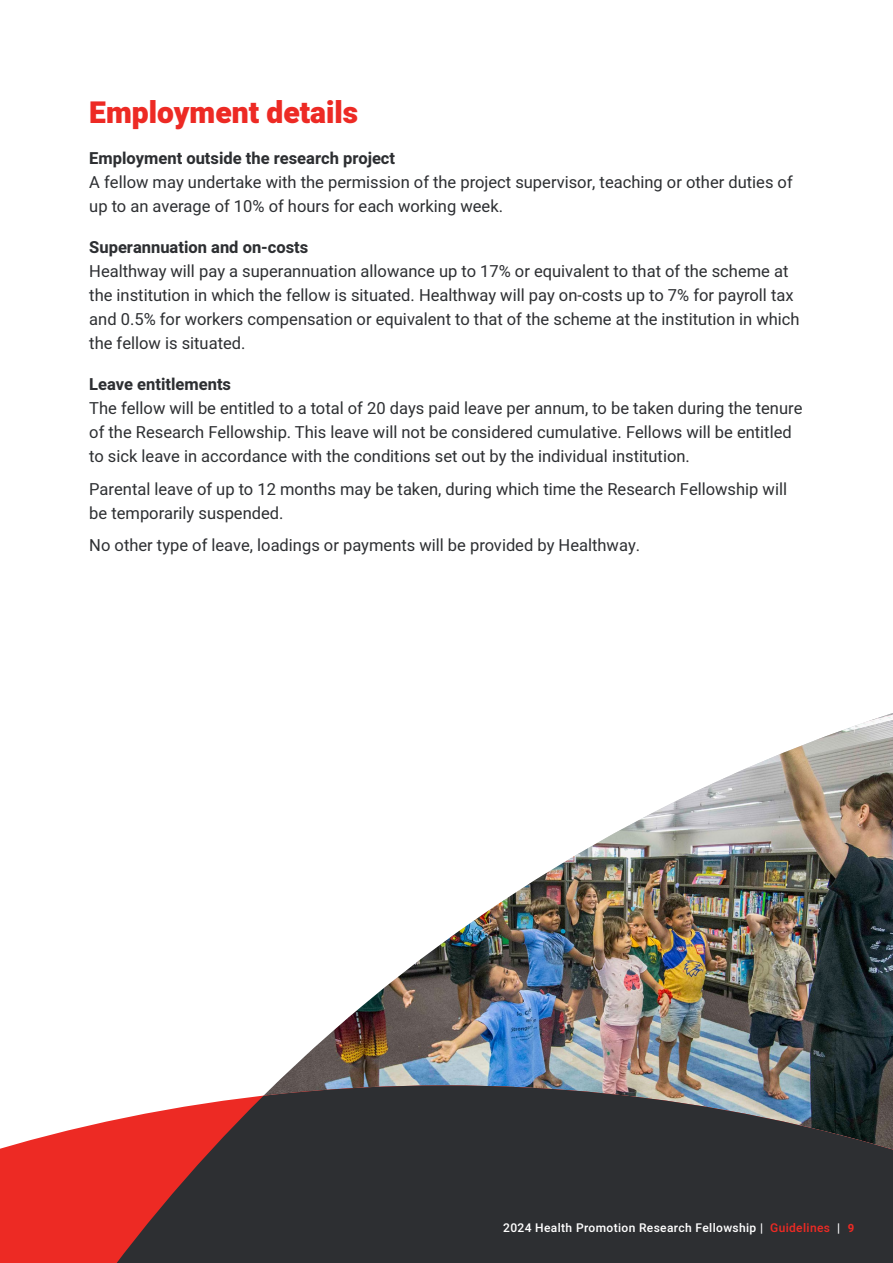
<style>
.page{position:relative;width:893px;height:1263px;background:#fff}
.page>*{position:absolute;margin:0;border:0;box-sizing:border-box;transform-origin:0 0}
.t1{font:900 30px "Heebo";color:#ed2a24}
.t2{font:16.5px/24px "Heebo";color:#2d2f32}
.t3{font:700 16.5px "Heebo";color:#2d2f32}
.t4{font:500 12px "Heebo";letter-spacing:.03em;color:#fff}
.s1{color:#ed2a24}
.s2{font-weight:700;font-size:11.25px;color:#ed2a24}
</style>
<div class="page">
<img style="left:274px;top:713px;width:619px;height:372px">
<svg style="left:0;top:1085px;width:893px;height:178px;background:#5a3d3f"></svg>
<h1 class="t1" style="left:89px;top:91px;width:270px">Employment details</h1>
<p class="t3" style="left:89px;top:147px;width:307px">Employment outside the research project</p>
<p class="t2" style="left:89px;top:170px;width:705px">A fellow may undertake with the permission of the project supervisor, teaching or other duties of up to an average of 10% of hours for each working week.</p>
<p class="t3" style="left:89px;top:236px;width:221px">Superannuation and on-costs</p>
<p class="t2" style="left:89px;top:259px;width:712px">Healthway will pay a superannuation allowance up to 17% or equivalent to that of the scheme at the institution in which the fellow is situated. Healthway will pay on-costs up to 7% for payroll tax and 0.5% for workers compensation or equivalent to that of the scheme at the institution in which the fellow is situated.</p>
<p class="t3" style="left:89px;top:373px;width:143px">Leave entitlements</p>
<p class="t2" style="left:89px;top:396px;width:715px">The fellow will be entitled to a total of 20 days paid leave per annum, to be taken during the tenure of the Research Fellowship. This leave will not be considered cumulative. Fellows will be entitled to sick leave in accordance with the conditions set out by the individual institution.</p>
<p class="t2" style="left:89px;top:477px;width:699px">Parental leave of up to 12 months may be taken, during which time the Research Fellowship will be temporarily suspended.</p>
<p class="t2" style="left:89px;top:533px;width:552px">No other type of leave, loadings or payments will be provided by Healthway.</p>
<p class="t4" style="left:503px;top:1219px;width:353px">2024 Health Promotion Research Fellowship | <span class="s1">Guidelines</span> | <span class="s2">9</span></p>
</div>
